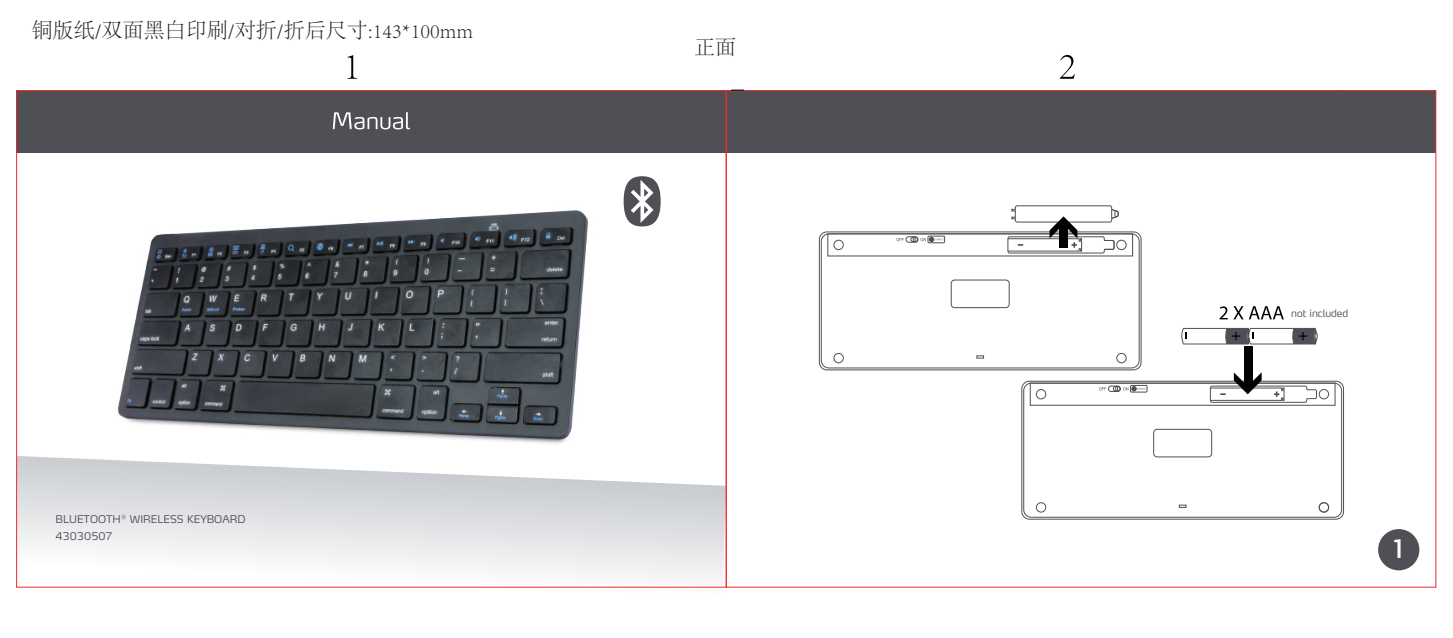
<style>
.page{position:relative;width:1453px;height:638px;background:#fff}
.page>*{position:absolute;margin:0;border:0;box-sizing:border-box;transform-origin:0 0}
.t1{font:25.03px "Max LF Book SC";color:#fff}
.t2{font:300 21px "Adobe Song Std";color:#231f20}
.t3{font:300 10.5px "Max TF";color:#4f5055}
.t4{font:300 10.15px "Max TF";color:#4f5055}
</style>
<div class="page">
<img style="left:118px;top:193px;width:543px;height:251px">
<svg style="left:347px;top:55px;width:10px;height:24px"></svg>
<svg style="left:1059px;top:55px;width:15px;height:24px"></svg>
<div style="left:17px;top:91px;width:1418px;height:62px;background:#4e5055"></div>
<svg style="left:17px;top:456px;width:709px;height:132px"></svg>
<svg style="left:623px;top:176px;width:37px;height:50px"></svg>
<div style="left:1021px;top:380px;width:322px;height:139px;border:1px solid #4e5055;border-radius:8px"></div>
<div style="left:1023px;top:383px;width:318px;height:134px;border:1px solid #4e5055;border-radius:8px"></div>
<div style="left:1030px;top:382px;width:305px;height:23px;border:1px solid #4e5055"></div>
<div style="left:1319px;top:389px;width:9px;height:10px;border:1px solid #4e5055;border-radius:50%"></div>
<div style="left:1319px;top:502px;width:9px;height:10px;border:1px solid #4e5055;border-radius:50%"></div>
<div style="left:1036px;top:389px;width:10px;height:10px;border:1px solid #4e5055;border-radius:50%"></div>
<div style="left:1036px;top:502px;width:10px;height:10px;border:1px solid #4e5055;border-radius:50%"></div>
<svg style="left:1179px;top:504px;width:7px;height:3px"></svg>
<div style="left:1153px;top:429px;width:58px;height:28px;border:1px solid #4e5055;border-radius:3px"></div>
<div style="left:1210px;top:385px;width:97px;height:17px;border:1px solid #4e5055;border-radius:2px"></div>
<svg style="left:1306px;top:389px;width:11px;height:10px"></svg>
<div style="left:1108px;top:385px;width:12px;height:6px;border:1px solid #4e5055;border-radius:3px"></div>
<svg style="left:1099px;top:387px;width:7px;height:3px"></svg>
<div style="left:1130px;top:385px;width:17px;height:7px;border:1px solid #4e5055"></div>
<svg style="left:1113px;top:386px;width:33px;height:5px"></svg>
<div style="left:819px;top:231px;width:322px;height:139px;border:1px solid #4e5055;border-radius:8px"></div>
<div style="left:821px;top:233px;width:318px;height:135px;border:1px solid #4e5055;border-radius:8px"></div>
<div style="left:827px;top:233px;width:306px;height:23px;border:1px solid #4e5055"></div>
<div style="left:1116px;top:240px;width:10px;height:10px;border:1px solid #4e5055;border-radius:50%"></div>
<div style="left:1116px;top:353px;width:10px;height:10px;border:1px solid #4e5055;border-radius:50%"></div>
<div style="left:833px;top:240px;width:10px;height:10px;border:1px solid #4e5055;border-radius:50%"></div>
<div style="left:833px;top:353px;width:10px;height:10px;border:1px solid #4e5055;border-radius:50%"></div>
<svg style="left:976px;top:355px;width:7px;height:3px"></svg>
<div style="left:951px;top:280px;width:58px;height:28px;border:1px solid #4e5055;border-radius:3px"></div>
<div style="left:1007px;top:236px;width:97px;height:17px;border:1px solid #4e5055;border-radius:2px"></div>
<svg style="left:1103px;top:240px;width:11px;height:10px"></svg>
<div style="left:905px;top:236px;width:13px;height:6px;border:1px solid #4e5055;border-radius:3px"></div>
<svg style="left:896px;top:238px;width:7px;height:3px"></svg>
<div style="left:928px;top:236px;width:16px;height:7px;border:1px solid #4e5055"></div>
<svg style="left:910px;top:237px;width:33px;height:5px"></svg>
<div style="left:1015px;top:205px;width:97px;height:17px;border:1px solid #4e5055;border-radius:2px"></div>
<svg style="left:1111px;top:209px;width:7px;height:10px"></svg>
<svg style="left:1181px;top:327px;width:136px;height:17px"></svg>
<svg style="left:1219px;top:306px;width:8px;height:13px"></svg>
<svg style="left:1233px;top:306px;width:50px;height:13px"></svg>
<svg style="left:1209px;top:372px;width:75px;height:28px"></svg>
<div style="left:1243px;top:347px;width:9px;height:40px;background:#030303"></div>
<svg style="left:1007px;top:209px;width:75px;height:42px"></svg>
<div style="left:1059px;top:223px;width:8px;height:24px;background:#030303"></div>
<div style="left:1378px;top:529px;width:41px;height:41px;background:#4f5055;border-radius:50%"></div>
<svg style="left:333px;top:112px;width:77px;height:17px"></svg>
<svg style="left:731px;top:90px;width:13px;height:1px"></svg>
<svg style="left:121px;top:514px;width:5px;height:5px"></svg>
<h2 class="t2" style="left:32px;top:18px;width:443px">铜版纸/双面黑白印刷/对折/折后尺寸:143*100mm</h2>
<p class="t3" style="left:56px;top:512px;width:67px">BLUETOOTH</p>
<p class="t3" style="left:56px;top:529px;width:59px">43030507</p>
<p class="t3" style="left:130px;top:512px;width:117px">WIRELESS KEYBOARD</p>
<h2 class="t2" style="left:694px;top:36px;width:43px">正面</h2>
<p class="t4" style="left:1291px;top:307px;width:59px">not included</p>
<h1 class="t1" style="left:1393px;top:533px;width:11px">1</h1>
</div>
